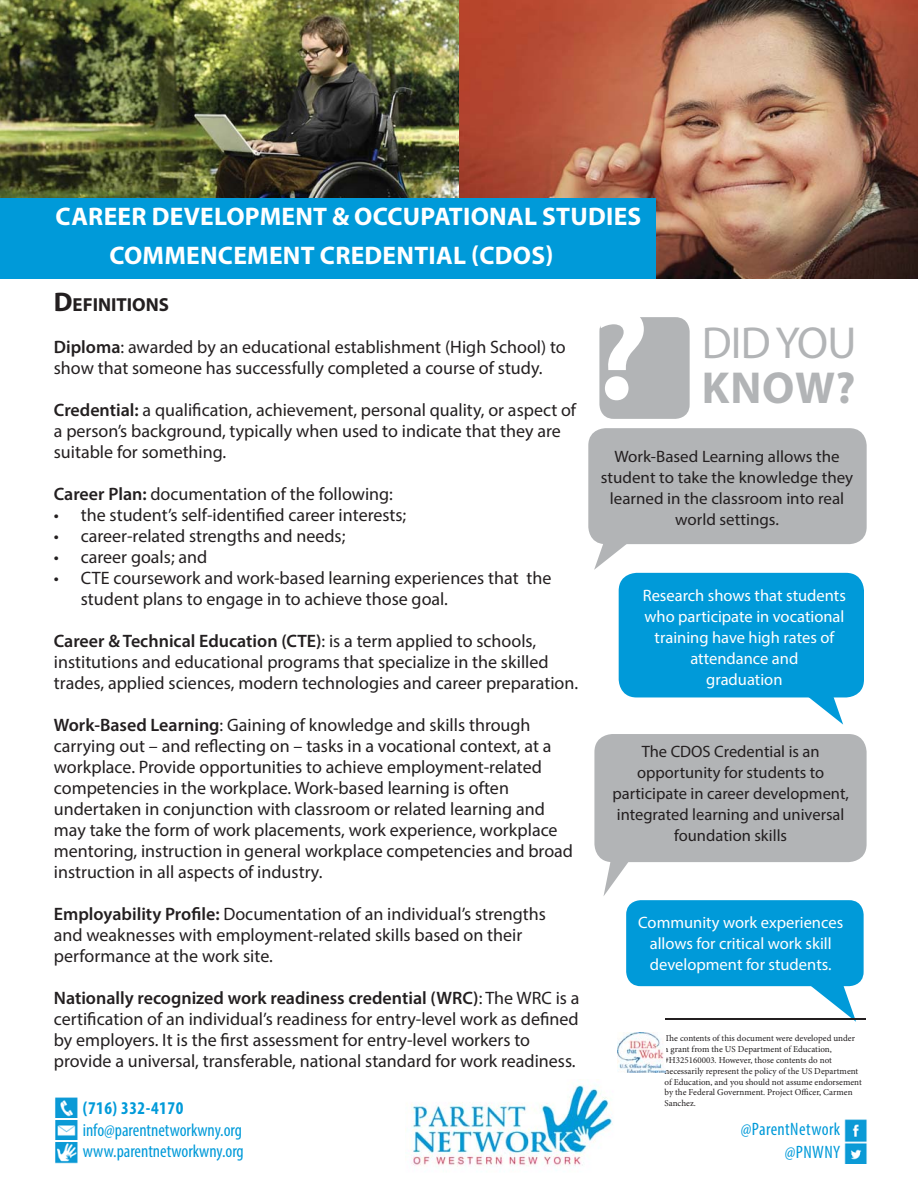
<style>
.page{position:relative;width:918px;height:1188px;background:#fff}
.page>*{position:absolute;margin:0;border:0;box-sizing:border-box;transform-origin:0 0}
.t1{font:700 132px "Myriad Pro";color:#fff}
.t2{font:45px "Myriad Pro";letter-spacing:-.02em;color:#b2b4b6}
.t3{font:700 45px "Myriad Pro";color:#b2b4b6}
.t4{font:700 25.5px/39px "Myriad Pro";letter-spacing:.01em;color:#fff}
.t5{font:700 18.9px "Myriad Pro";color:#231f20}
.t6{font:18px/21px "Myriad Pro";color:#231f20}
.t7{font:condensed 18px "Myriad Pro";color:#009ad9}
.t8{font:condensed 18px "Myriad Pro";letter-spacing:.025em;color:#009ad9}
.t9{font:700 condensed 18px "Myriad Pro";letter-spacing:.03em;color:#009ad9}
.t10{font:16.5px/21px "Myriad Pro";color:#231f20;text-align:center}
.t11{font:16.5px/21px "Myriad Pro";color:#fff;text-align:center}
.t12{font:9px/10.8px "Minion Pro";color:#231f20}
.s1{font-size:27px}
.s2{font-weight:600}
</style>
<div class="page">
<img style="left:0;top:0;width:460px;height:198px">
<img style="left:460px;top:0;width:458px;height:279px">
<div style="left:0;top:198px;width:656px;height:81px;background:#009ad9"></div>
<svg style="left:594px;top:540px;width:63px;height:30px"></svg>
<img style="left:405px;top:1085px;width:208px;height:83px">
<img style="left:844px;top:1144px;width:23px;height:19px">
<img style="left:844px;top:1119px;width:23px;height:23px">
<img style="left:55px;top:1097px;width:23px;height:67px">
<svg style="left:55px;top:1119px;width:23px;height:1px"></svg>
<svg style="left:55px;top:1141px;width:23px;height:1px"></svg>
<div style="left:588px;top:428px;width:279px;height:116px;background:#b2b4b6;border-radius:17px"></div>
<div style="left:619px;top:573px;width:245px;height:124px;background:#009ad9;border-radius:18px"></div>
<div style="left:594px;top:734px;width:273px;height:128px;background:#b2b4b6;border-radius:18px"></div>
<svg style="left:603px;top:860px;width:26px;height:36px"></svg>
<svg style="left:781px;top:697px;width:62px;height:28px"></svg>
<div style="left:626px;top:900px;width:238px;height:86px;background:#009ad9;border-radius:15px"></div>
<svg style="left:793px;top:984px;width:63px;height:38px"></svg>
<div style="left:599px;top:317px;width:91px;height:102px;background:#b2b4b6;border-radius:14px"></div>
<img style="left:617px;top:1033px;width:48px;height:40px">
<hr style="left:665px;top:1019px;width:200px;height:1px;background:#231f20">
<h3 class="t4" style="left:109px;top:200px;width:533px;text-indent:-54px">CAREER DEVELOPMENT &amp; OCCUPATIONAL STUDIES<br>COMMENCEMENT CREDENTIAL (CDOS)</h3>
<p class="t5" style="left:54px;top:298px;width:117px"><span class="s1">D</span>EFINITIONS</p>
<p class="t6" style="left:54px;top:338px;width:514px"><span class="s2">Diploma</span>: awarded by an educational establishment (High School) to show that someone has successfully completed a course of study.</p>
<p class="t6" style="left:54px;top:401px;width:524px"><span class="s2">Credential:</span> a qualification, achievement, personal quality, or aspect of a person’s background, typically when used to indicate that they are suitable for something.</p>
<p class="t6" style="left:54px;top:485px;width:341px"><span class="s2">Career Plan:</span> documentation of the following:</p>
<p class="t6" style="left:54px;top:506px;width:354px">• the student’s self-identified career interests;</p>
<p class="t6" style="left:54px;top:527px;width:293px">• career-related strengths and needs;</p>
<p class="t6" style="left:54px;top:548px;width:155px">• career goals; and</p>
<p class="t6" style="left:81px;top:569px;width:472px;text-indent:-27px">• CTE coursework and work-based learning experiences that the student plans to engage in to achieve those goal.</p>
<p class="t6" style="left:54px;top:632px;width:526px"><span class="s2">Career &amp; Technical Education (CTE)</span>: is a term applied to schools, institutions and educational programs that specialize in the skilled trades, applied sciences, modern technologies and career preparation.</p>
<p class="t6" style="left:54px;top:716px;width:521px"><span class="s2">Work-Based Learning</span>: Gaining of knowledge and skills through carrying out – and reflecting on – tasks in a vocational context, at a workplace. Provide opportunities to achieve employment-related competencies in the workplace. Work-based learning is often undertaken in conjunction with classroom or related learning and may take the form of work placements, work experience, workplace mentoring, instruction in general workplace competencies and broad instruction in all aspects of industry.</p>
<p class="t6" style="left:54px;top:905px;width:494px"><span class="s2">Employability Profile:</span> Documentation of an individual’s strengths and weaknesses with employment-related skills based on their performance at the work site.</p>
<p class="t6" style="left:54px;top:989px;width:527px"><span class="s2">Nationally recognized work readiness credential (WRC)</span>: The WRC is a certification of an individual’s readiness for entry-level work as defined by employers. It is the first assessment for entry-level workers to provide a universal, transferable, national standard for work readiness.</p>
<p class="t9" style="left:83px;top:1102px;width:102px">(716) 332-4170</p>
<h1 class="t1" style="left:590px;top:305px;width:60px">?</h1>
<h2 class="t2" style="left:702px;top:325px;width:156px">DID YOU</h2>
<h2 class="t3" style="left:702px;top:370px;width:155px">KNOW?</h2>
<p class="t10" style="left:601px;top:447px;width:254px">Work-Based Learning allows the student to take the knowledge they learned in the classroom into real world settings.</p>
<p class="t11" style="left:643px;top:587px;width:205px">Research shows that students who participate in vocational training have high rates of attendance and<br>graduation</p>
<p class="t10" style="left:612px;top:742px;width:238px">The CDOS Credential is an opportunity for students to participate in career development, integrated learning and universal foundation skills</p>
<p class="t11" style="left:638px;top:914px;width:207px">Community work experiences allows for critical work skill development for students.</p>
<p class="t12" style="left:665px;top:1034px;width:199px">The contents of this document were developed under<br>a grant from the US Department of Education, #H325160003. However, those contents do not necessarily represent the policy of the US Department of Education, and you should not assume endorsement by the Federal Government. Project Officer, Carmen Sanchez.</p>
<p class="t7" style="left:83px;top:1123px;width:161px">info@parentnetworkwny.org</p>
<p class="t8" style="left:741px;top:1122px;width:101px">@ParentNetwork</p>
<p class="t7" style="left:83px;top:1145px;width:163px">www.parentnetworkwny.org</p>
<p class="t7" style="left:785px;top:1145px;width:57px">@PNWNY</p>
</div>
